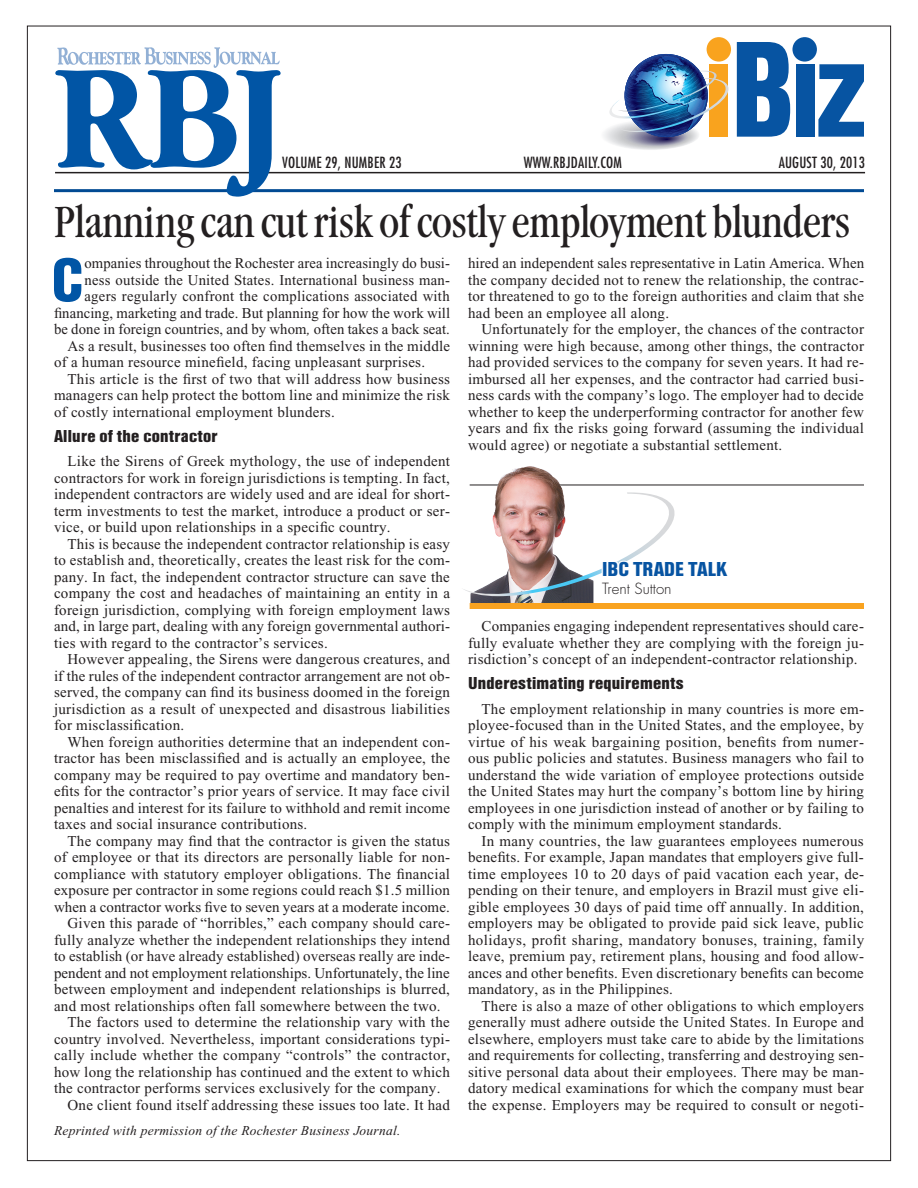
<style>
.page{position:relative;width:918px;height:1188px;background:#fff}
.page>*{position:absolute;margin:0;border:0;box-sizing:border-box;transform-origin:0 0}
.iBiz_Drop_Cap{font:64.5px "Nimbus San T Bla Con";color:#0155a5}
.Column_SR_Headline_3{font:45px "Garamond Condensed Book DTC";letter-spacing:-.02em;color:#231f20;scale:.96 1}
.t1{font:21px "Nimbus San T Bla Con";color:#0754a2}
.Break_Heds{font:18px "Nimbus San T Bla Con";letter-spacing:.015em;color:#231f20}
.ROP_Body_Text{font:15px/16.5px "Times New Roman";letter-spacing:.015em;color:#231f20;text-align:justify}
.iBiz_Drop_Cap-2{font:15px/16.5px "Times New Roman";letter-spacing:.005em;color:#231f20;text-align:right}
.t2{font:condensed 15px "Futura";letter-spacing:.015em;color:#231f20}
.t3{font:300 15px "Futura";color:#231f20}
.t4{font:italic 13.5px "Times New Roman";letter-spacing:.02em;color:#231f20}
.s1{font-style:italic}
</style>
<div class="page">
<hr style="left:54px;top:189px;width:810px;height:3px;background:#014a93">
<hr style="left:55px;top:172px;width:810px;height:1px;background:#231f20">
<svg style="left:55px;top:47px;width:226px;height:150px"></svg>
<div style="left:796px;top:64px;width:18px;height:73px;background:#0754a2"></div>
<svg style="left:818px;top:64px;width:46px;height:73px"></svg>
<div style="left:707px;top:37px;width:24px;height:25px;background:#f9a31e;border-radius:50%"></div>
<div style="left:792px;top:37px;width:25px;height:25px;background:#0754a2;border-radius:50%"></div>
<svg style="left:604px;top:42px;width:186px;height:108px"></svg>
<hr style="left:470px;top:485px;width:394px;height:1px;background:#231f20">
<img style="left:498px;top:466px;width:32px;height:18px">
<div style="left:470px;top:603px;width:394px;height:6px;background:#f9a320"></div>
<svg style="left:463px;top:492px;width:212px;height:106px"></svg>
<p class="t2" style="left:282px;top:153px;width:121px">VOLUME 29, NUMBER 23</p>
<p class="t2" style="left:524px;top:153px;width:100px">WWW.RBJDAILY.COM</p>
<p class="t2" style="left:779px;top:153px;width:88px">AUGUST 30, 2013</p>
<p class="Column_SR_Headline_3" style="left:54px;top:197px;width:831px">Planning can cut risk of costly employment blunders</p>
<p class="iBiz_Drop_Cap" style="left:51px;top:244px;width:34px">C</p>
<p class="iBiz_Drop_Cap-2" style="left:54px;top:255px;width:398px">ompanies throughout the Rochester area increasingly do busi-<br>ness outside the United States. International business man&shy;agers regularly confront the complications associated with financing, marketing and trade. But planning for how the work will be done in foreign countries, and by whom<span class="s1">,</span> often takes a back seat.</p>
<p class="ROP_Body_Text" style="left:54px;top:338px;width:398px;text-indent:14px">As a result, businesses too often find themselves in the middle of a human resource minefield, facing unpleasant surprises.</p>
<p class="ROP_Body_Text" style="left:54px;top:371px;width:398px;text-indent:14px">This article is the first of two that will address how business managers can help protect the bottom line and minimize the risk of costly international employment blunders.</p>
<p class="Break_Heds" style="left:54px;top:426px;width:165px">Allure of the contractor</p>
<p class="ROP_Body_Text" style="left:54px;top:453px;width:398px;text-indent:14px">Like the Sirens of Greek mythology, the use of independent contractors for work in foreign jurisdictions is tempting. In fact, independent contractors are widely used and are ideal for short&shy;term investments to test the market, introduce a product or ser&shy;vice, or build upon relationships in a specific country.</p>
<p class="ROP_Body_Text" style="left:54px;top:536px;width:398px;text-indent:14px">This is because the independent contractor relationship is easy to establish and, theoretically, creates the least risk for the com&shy;pany. In fact, the independent contractor structure can save the company the cost and headaches of maintaining an entity in a foreign jurisdiction, complying with foreign employment laws and, in large part, dealing with any foreign governmental authori&shy;ties with regard to the contractor’s services.</p>
<p class="ROP_Body_Text" style="left:54px;top:651px;width:398px;text-indent:14px">However appealing, the Sirens were dangerous creatures, and if the rules of the independent contractor arrangement are not ob&shy;served, the company can find its business doomed in the foreign jurisdiction as a result of unexpected and disastrous liabilities for misclassification.</p>
<p class="ROP_Body_Text" style="left:54px;top:734px;width:398px;text-indent:14px">When foreign authorities determine that an independent con&shy;tractor has been misclassified and is actually an employee, the company may be required to pay overtime and mandatory ben&shy;efits for the contractor’s prior years of service. It may face civil penalties and interest for its failure to withhold and remit income taxes and social insurance contributions.</p>
<p class="ROP_Body_Text" style="left:54px;top:833px;width:398px;text-indent:14px">The company may find that the contractor is given the status of employee or that its directors are personally liable for non&shy;compliance with statutory employer obligations. The financial exposure per contractor in some regions could reach $1.5 million when a contractor works five to seven years at a moderate income.</p>
<p class="ROP_Body_Text" style="left:54px;top:915px;width:398px;text-indent:14px">Given this parade of “horribles,” each company should care&shy;fully analyze whether the independent relationships they intend to establish (or have already established) overseas really are inde&shy;pendent and not employment relationships. Unfortunately, the line between employment and independent relationships is blurred, and most relationships often fall somewhere between the two.</p>
<p class="ROP_Body_Text" style="left:54px;top:1014px;width:398px;text-indent:14px">The factors used to determine the relationship vary with the country involved. Nevertheless, important considerations typi&shy;cally include whether the company “controls” the contractor, how long the relationship has continued and the extent to which the contractor performs services exclusively for the company.</p>
<p class="ROP_Body_Text" style="left:68px;top:1097px;width:384px">One client found itself addressing these issues too late. It had</p>
<p class="ROP_Body_Text" style="left:468px;top:255px;width:398px">hired an independent sales representative in Latin America. When the company decided not to renew the relationship, the contrac&shy;tor threatened to go to the foreign authorities and claim that she had been an employee all along.</p>
<p class="ROP_Body_Text" style="left:468px;top:321px;width:398px;text-indent:14px">Unfortunately for the employer, the chances of the contractor winning were high because, among other things, the contractor had provided services to the company for seven years. It had re&shy;imbursed all her expenses, and the contractor had carried busi&shy;ness cards with the company’s logo. The employer had to decide whether to keep the underperforming contractor for another few years and fix the risks going forward (assuming the individual would agree) or negotiate a substantial settlement.</p>
<p class="t1" style="left:602px;top:558px;width:127px">IBC TRADE TALK</p>
<p class="t3" style="left:602px;top:580px;width:71px">Trent Sutton</p>
<p class="ROP_Body_Text" style="left:468px;top:618px;width:397px;text-indent:14px">Companies engaging independent representatives should care&shy;fully evaluate whether they are complying with the foreign ju&shy;risdiction’s concept of an independent-contractor relationship.</p>
<p class="Break_Heds" style="left:468px;top:673px;width:217px">Underestimating requirements</p>
<p class="ROP_Body_Text" style="left:468px;top:701px;width:398px;text-indent:14px">The employment relationship in many countries is more em&shy;ployee-focused than in the United States, and the employee, by virtue of his weak bargaining position, benefits from numer&shy;ous public policies and statutes. Business managers who fail to understand the wide variation of employee protections outside the United States may hurt the company’s bottom line by hiring employees in one jurisdiction instead of another or by failing to comply with the minimum employment standards.</p>
<p class="ROP_Body_Text" style="left:468px;top:833px;width:398px;text-indent:14px">In many countries, the law guarantees employees numerous benefits. For example, Japan mandates that employers give full&shy;time employees 10 to 20 days of paid vacation each year, de&shy;pending on their tenure, and employers in Brazil must give eli&shy;gible employees 30 days of paid time off annually. In addition, employers may be obligated to provide paid sick leave, public holidays, profit sharing, mandatory bonuses, training, family leave, premium pay, retirement plans, housing and food allow&shy;ances and other benefits. Even discretionary benefits can become mandatory, as in the Philippines.</p>
<p class="ROP_Body_Text" style="left:468px;top:998px;width:398px;text-indent:14px">There is also a maze of other obligations to which employers generally must adhere outside the United States. In Europe and elsewhere, employers must take care to abide by the limitations and requirements for collecting, transferring and destroying sen&shy;sitive personal data about their employees. There may be man&shy;datory medical examinations for which the company must bear the expense. Employers may be required to consult or negoti-</p>
<p class="t4" style="left:54px;top:1123px;width:348px">Reprinted with permission of the Rochester Business Journal.</p>
</div>
